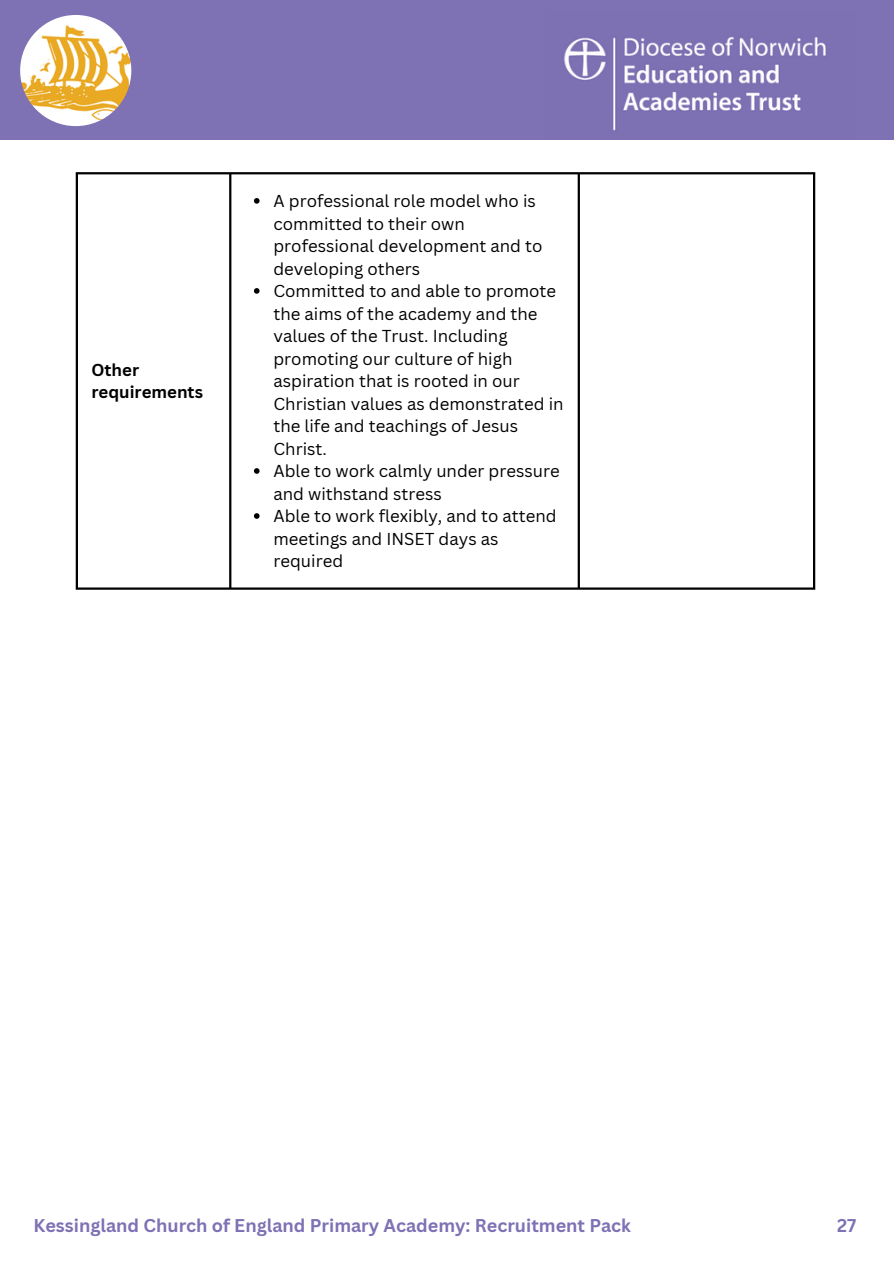
<style>
.page{position:relative;width:894px;height:1264px;background:#fff}
.page>*{position:absolute;margin:0;border:0;box-sizing:border-box;transform-origin:0 0}
.t1{font:700 18px "Canva Sans";color:#7e71b4}
.t2{font:16.8px/22.5px "Canva Sans";color:#000}
.t3{font:700 16.8px/22.5px "Canva Sans";color:#000}
</style>
<div class="page">
<div style="left:0;top:0;width:893px;height:1263px;background:#7e71b4"></div>
<div style="left:0;top:140px;width:893px;height:1123px;background:#fff"></div>
<img style="left:20px;top:15px;width:111px;height:111px;border-radius:50%">
<img style="left:564px;top:37px;width:262px;height:94px">
<svg style="left:254px;top:198px;width:5px;height:6px"></svg>
<svg style="left:254px;top:288px;width:5px;height:6px"></svg>
<svg style="left:254px;top:468px;width:5px;height:6px"></svg>
<svg style="left:254px;top:513px;width:5px;height:6px"></svg>
<hr style="left:76px;top:174px;width:2px;height:413px;background:#000">
<hr style="left:229px;top:174px;width:2px;height:413px;background:#000">
<hr style="left:577px;top:174px;width:2px;height:413px;background:#000">
<hr style="left:812px;top:174px;width:3px;height:413px;background:#000">
<hr style="left:76px;top:172px;width:739px;height:2px;background:#000">
<hr style="left:76px;top:587px;width:739px;height:2px;background:#000">
<p class="t3" style="left:91px;top:358px;width:113px">Other requirements</p>
<p class="t2" style="left:273px;top:189px;width:270px">A professional role model who is committed to their own professional development and to developing others</p>
<p class="t2" style="left:273px;top:279px;width:291px">Committed to and able to promote the aims of the academy and the values of the Trust. Including promoting our culture of high aspiration that is rooted in our<br>Christian values as demonstrated in the life and teachings of Jesus<br>Christ.</p>
<p class="t2" style="left:273px;top:459px;width:287px">Able to work calmly under pressure and withstand stress</p>
<p class="t2" style="left:273px;top:504px;width:284px">Able to work flexibly, and to attend meetings and INSET days as required</p>
<h1 class="t1" style="left:34px;top:1212px;width:598px">Kessingland Church of England Primary Academy: Recruitment Pack</h1>
<p class="t1" style="left:837px;top:1212px;width:21px">27</p>
</div>
